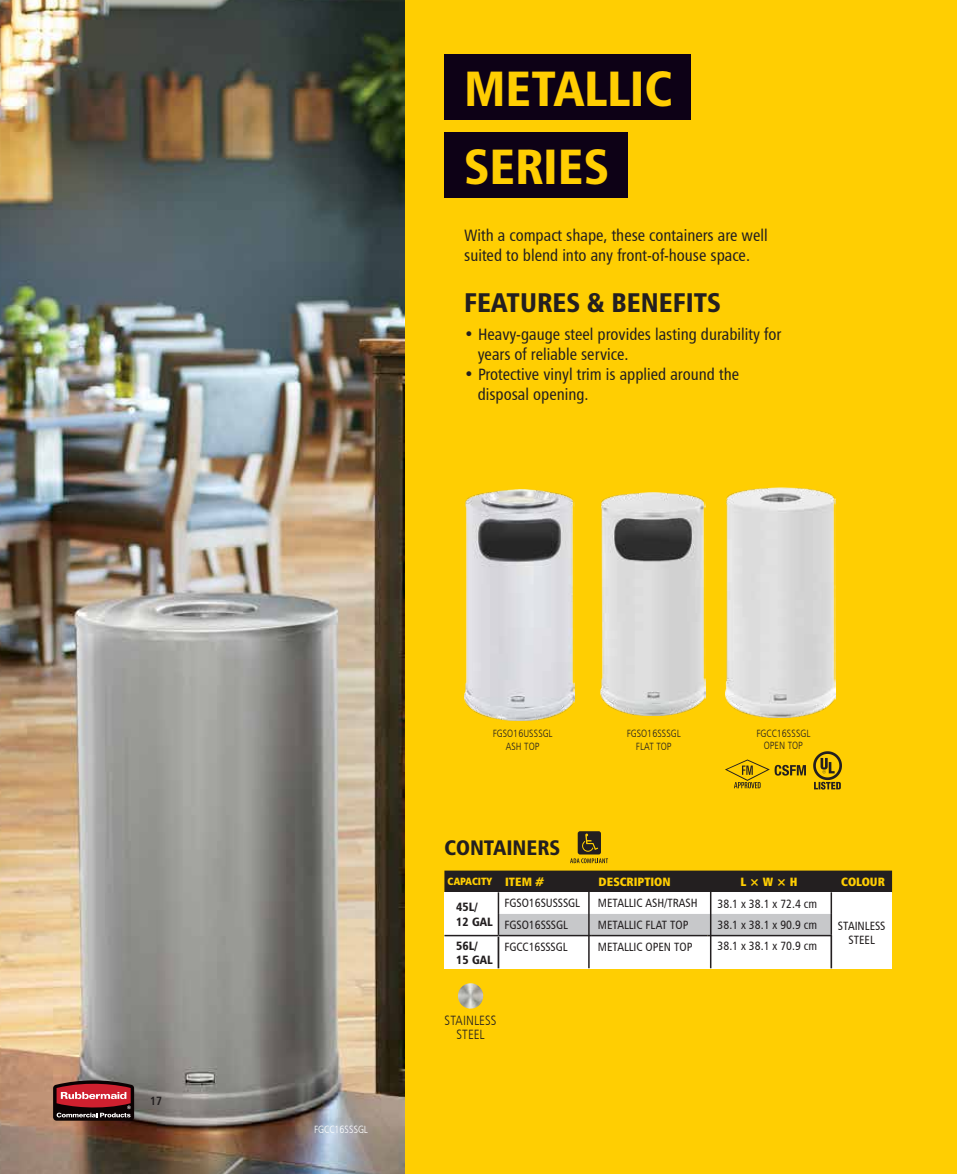
<style>
.page{position:relative;width:957px;height:1174px;background:#ffce02}
.page>*{position:absolute;margin:0;border:0;box-sizing:border-box;transform-origin:0 0}
.t1{font:49.5px/78px "Humanist 777 BT Black Condensed B";color:#ffce02}
.t2{font:27px "Humanist 777 BT Black Condensed B";color:#231f20}
.t3{font:21px "Humanist 777 BT Black Condensed B";color:#231f20}
.t4{font:16.5px/19.8px "Humanist 777 BT Roman Condensed B";color:#231f20}
.t5{font:13.5px/13.5px "Humanist 777 BT Light Condensed B";letter-spacing:.005em;color:#231f20;text-align:center}
.t6{font:12px/14.4px "Humanist 777 BT Roman Condensed B";color:#231f20;text-align:center}
.t7{font:12px "Humanist 777 BT Extra Black Cond B";color:#ffce02}
.t8{font:12px/14.4px "Humanist 777 BT Black Condensed B";color:#231f20}
.t9{font:12px "Humanist 777 BT Bold Condensed B";color:#231f20}
.t10{font:10.5px/12.6px "Humanist 777 BT Light Condensed B";color:#231f20;text-align:center}
.t11{font:10.5px "Humanist 777 BT Light Condensed B";color:#fff}
.t12{font:10.5px "Humanist 777 BT Extra Black Cond B";color:#ffce02}
</style>
<div class="page">
<img style="left:0;top:0;width:404px;height:1174px">
<img style="left:458px;top:983px;width:25px;height:25px;border-radius:13px">
<div style="left:444px;top:54px;width:247px;height:66px;background:#0d0116"></div>
<div style="left:444px;top:132px;width:183px;height:66px;background:#0d0116"></div>
<div style="left:578px;top:831px;width:23px;height:23px;background:#231f20;border-radius:2px"></div>
<svg style="left:582px;top:833px;width:16px;height:18px"></svg>
<svg style="left:570px;top:858px;width:38px;height:5px"></svg>
<svg style="left:725px;top:759px;width:81px;height:29px"></svg>
<svg style="left:813px;top:751px;width:29px;height:38px"></svg>
<div style="left:707px;top:935px;width:124px;height:33px;background:#fff"></div>
<div style="left:592px;top:935px;width:115px;height:33px;background:#fff"></div>
<div style="left:498px;top:935px;width:94px;height:33px;background:#fff"></div>
<div style="left:444px;top:935px;width:54px;height:33px;background:#fff"></div>
<div style="left:831px;top:892px;width:61px;height:76px;background:#fff"></div>
<svg style="left:444px;top:870px;width:448px;height:65px;background:#a7a6a4"></svg>
<hr style="left:497px;top:936px;width:2px;height:32px;background:#231f20">
<hr style="left:830px;top:892px;width:2px;height:22px;background:#231f20">
<hr style="left:830px;top:914px;width:2px;height:20px;background:#231f20">
<hr style="left:830px;top:935px;width:2px;height:33px;background:#231f20">
<hr style="left:498px;top:934px;width:94px;height:2px;background:#231f20">
<hr style="left:592px;top:934px;width:115px;height:2px;background:#231f20">
<hr style="left:707px;top:934px;width:125px;height:2px;background:#231f20">
<hr style="left:444px;top:934px;width:54px;height:2px;background:#231f20">
<svg style="left:53px;top:1080px;width:81px;height:40px;background:#80343a"></svg>
<img style="left:465px;top:489px;width:109px;height:231px">
<img style="left:600px;top:492px;width:106px;height:223px">
<img style="left:726px;top:488px;width:109px;height:229px">
<hr style="left:588px;top:888px;width:1px;height:80px;background:#231f20">
<hr style="left:710px;top:888px;width:1px;height:80px;background:#231f20">
<p class="t9" style="left:150px;top:1093px;width:14px">17</p>
<h1 class="t1" style="left:464px;top:49px;width:209px">METALLIC<br>SERIES</h1>
<p class="t4" style="left:464px;top:225px;width:305px">With a compact shape, these containers are well suited to blend into any front-of-house space.</p>
<h2 class="t2" style="left:464px;top:286px;width:258px">FEATURES &amp; BENEFITS</h2>
<p class="t4" style="left:478px;top:324px;width:305px;text-indent:-13px">• Heavy-gauge steel provides lasting durability for years of reliable service.</p>
<p class="t4" style="left:478px;top:364px;width:263px;text-indent:-13px">• Protective vinyl trim is applied around the disposal opening.</p>
<p class="t11" style="left:314px;top:1122px;width:55px">FGCC16SSSGL</p>
<p class="t10" style="left:493px;top:727px;width:61px">FGSO16USSSGL<br>ASH TOP</p>
<p class="t10" style="left:756px;top:726px;width:55px">FGCC16SSSGL<br>OPEN TOP</p>
<p class="t10" style="left:627px;top:727px;width:55px">FGSO16SSSGL<br>FLAT TOP</p>
<p class="t3" style="left:444px;top:833px;width:117px">CONTAINERS</p>
<p class="t12" style="left:447px;top:875px;width:46px">CAPACITY</p>
<p class="t8" style="left:456px;top:899px;width:38px">45L/<br>12 GAL</p>
<p class="t8" style="left:456px;top:937px;width:38px">56L/<br>15 GAL</p>
<p class="t7" style="left:505px;top:874px;width:41px">ITEM #</p>
<p class="t7" style="left:598px;top:874px;width:74px">DESCRIPTION</p>
<p class="t7" style="left:740px;top:874px;width:58px">L × W × H</p>
<p class="t7" style="left:841px;top:874px;width:45px">COLOUR</p>
<p class="t6" style="left:504px;top:895px;width:77px">FGSO16SUSSSGL</p>
<p class="t6" style="left:598px;top:895px;width:101px">METALLIC ASH/TRASH</p>
<p class="t6" style="left:504px;top:917px;width:65px">FGSO16SSSGL</p>
<p class="t6" style="left:598px;top:917px;width:92px">METALLIC FLAT TOP</p>
<p class="t6" style="left:504px;top:939px;width:65px">FGCC16SSSGL</p>
<p class="t6" style="left:598px;top:939px;width:96px">METALLIC OPEN TOP</p>
<p class="t6" style="left:717px;top:893px;width:101px;line-height:20.2px;text-align:left">38.1 x 38.1 x 72.4 cm<br>38.1 x 38.1 x 90.9 cm</p>
<p class="t6" style="left:717px;top:938px;width:101px">38.1 x 38.1 x 70.9 cm</p>
<p class="t6" style="left:838px;top:918px;width:49px">STAINLESS<br>STEEL</p>
<p class="t5" style="left:444px;top:1013px;width:53px">STAINLESS<br>STEEL</p>
</div>
